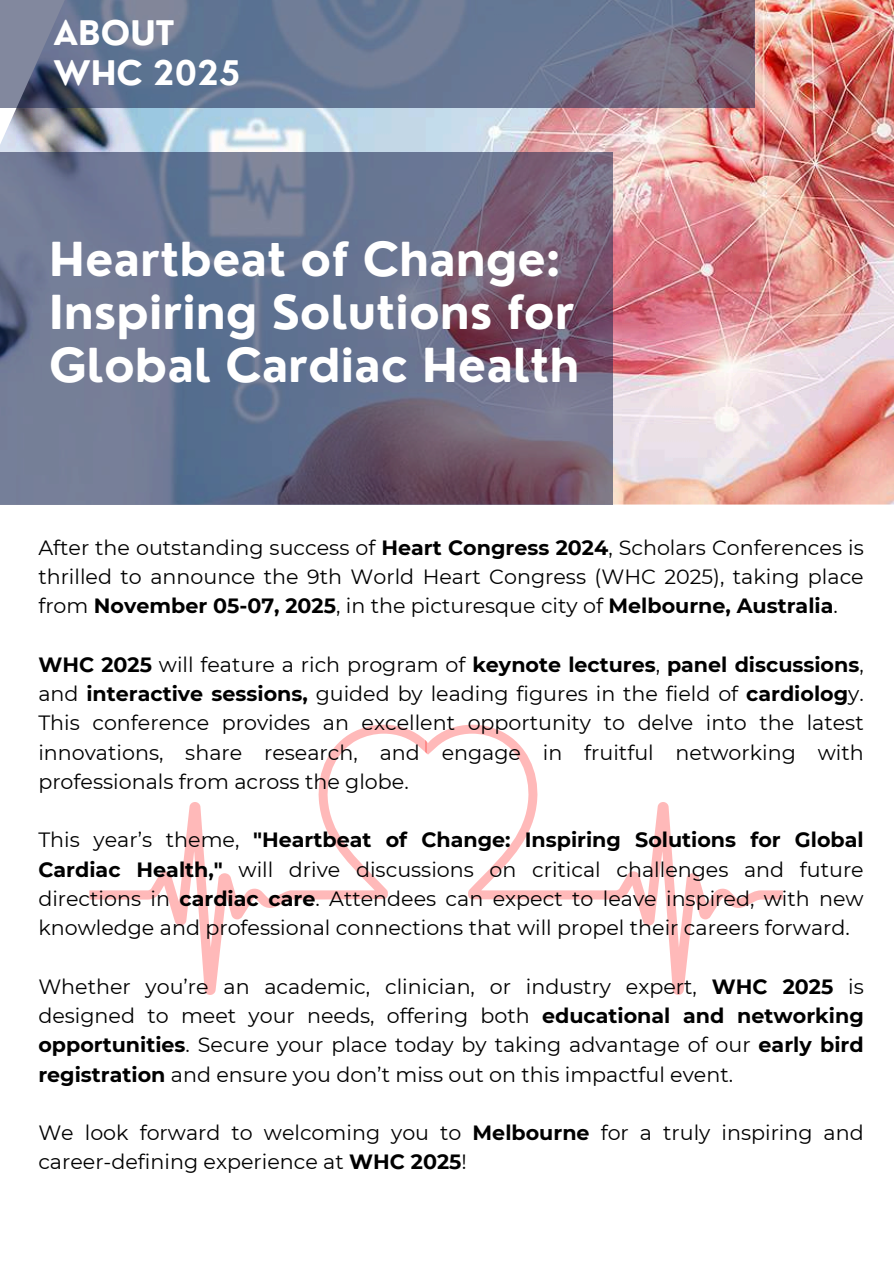
<style>
.page{position:relative;width:894px;height:1264px;background:#fff}
.page>*{position:absolute;margin:0;border:0;box-sizing:border-box;transform-origin:0 0}
.t1{font:700 45.6px/52.8px "Nourd";color:#fff}
.t2{font:700 33px/39.3px "Nourd";color:#fff}
.t3{font:20.55px/29.2px "Montserrat";color:#000;text-align:justify}
.s1{font-weight:700}
</style>
<div class="page">
<img style="left:0;top:0;width:893px;height:504px">
<svg style="left:0;top:0;width:754px;height:107px;background:#6a738e"></svg>
<svg style="left:0;top:152px;width:612px;height:352px;background:#6b6d87"></svg>
<svg style="left:89px;top:724px;width:337px;height:270px"></svg>
<svg style="left:426px;top:724px;width:356px;height:270px"></svg>
<h2 class="t2" style="left:54px;top:13px;width:188px">ABOUT<br>WHC 2025</h2>
<h1 class="t1" style="left:49px;top:232px;width:531px">Heartbeat of Change:<br>Inspiring Solutions for<br>Global Cardiac Health</h1>
<p class="t3" style="left:38px;top:532px;width:826px">After the outstanding success of <span class="s1">Heart Congress 2024</span>, Scholars Conferences is thrilled to announce the 9th World Heart Congress (WHC 2025), taking place from <span class="s1">November 05-07, 2025</span>, in the picturesque city of <span class="s1">Melbourne, Australia</span>.</p>
<p class="t3" style="left:38px;top:649px;width:826px"><span class="s1">WHC 2025</span> will feature a rich program of <span class="s1">keynote lectures</span>, <span class="s1">panel discussions</span>, and <span class="s1">interactive sessions,</span> guided by leading figures in the field of <span class="s1">cardiolog</span>y.<br>This conference provides an excellent opportunity to delve into the latest innovations, share research, and engage in fruitful networking with professionals from across the globe.</p>
<p class="t3" style="left:38px;top:825px;width:826px">This year’s theme, <span class="s1">"Heartbeat of Change: Inspiring Solutions for Global Cardiac Health,"</span> will drive discussions on critical challenges and future directions in <span class="s1">cardiac care</span>. Attendees can expect to leave inspired, with new knowledge and professional connections that will propel their careers forward.</p>
<p class="t3" style="left:38px;top:971px;width:826px">Whether you’re an academic, clinician, or industry expert, <span class="s1">WHC 2025</span> is designed to meet your needs, offering both <span class="s1">educational and networking opportunities</span>. Secure your place today by taking advantage of our <span class="s1">early bird registration</span> and ensure you don’t miss out on this impactful event.</p>
<p class="t3" style="left:38px;top:1117px;width:826px">We look forward to welcoming you to <span class="s1">Melbourne</span> for a truly inspiring and career-defining experience at <span class="s1">WHC 2025</span>!</p>
</div>
